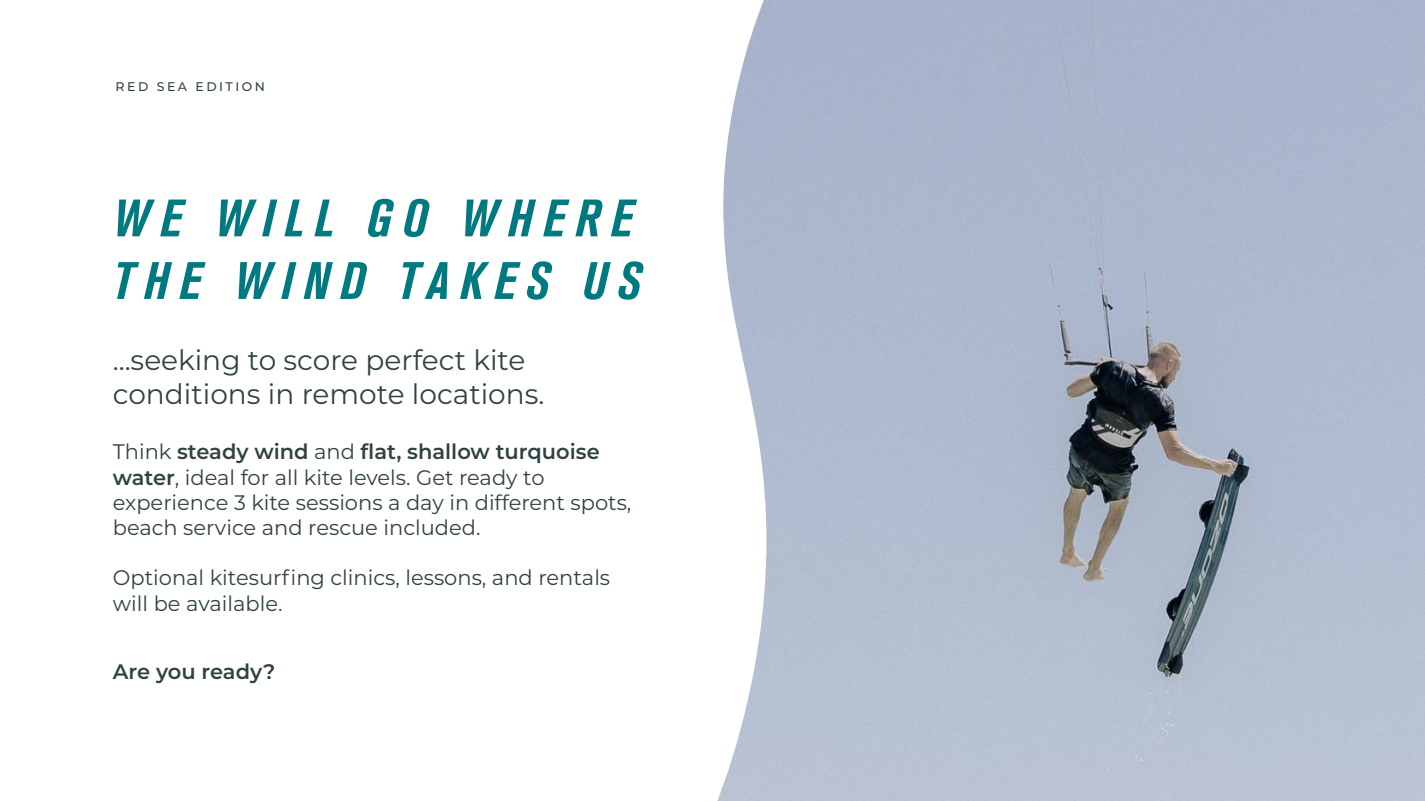
<style>
.page{position:relative;width:1425px;height:801px;background:#fff}
.page>*{position:absolute;margin:0;border:0;box-sizing:border-box;transform-origin:0 0}
.t1{font:italic 700 condensed 52.15px/62.6px "Akzidenz Grotesk BQ";letter-spacing:.2em;color:#007a80}
.t2{font:28px/33.6px "Montserrat";color:#304342}
.t3{font:21px/25.2px "Montserrat";color:#304342}
.t4{font:600 21px "Montserrat";letter-spacing:-.005em;color:#304342}
.t5{font:500 12.6px "Montserrat";letter-spacing:.2em;color:#304342}
.s1{font-weight:600}
</style>
<div class="page">
<img style="left:717px;top:0;width:707px;height:801px">
<p class="t5" style="left:116px;top:78px;width:151px">RED SEA EDITION</p>
<h1 class="t1" style="left:113px;top:187px;width:530px">WE WILL GO WHERE<br>THE WIND TAKES US</h1>
<h2 class="t2" style="left:113px;top:343px;width:433px">...seeking to score perfect kite conditions in remote locations.</h2>
<p class="t3" style="left:113px;top:438px;width:520px">Think <span class="s1">steady wind</span> and <span class="s1">flat, shallow turquoise water</span>, ideal for all kite levels. Get ready to experience 3 kite sessions a day in different spots, beach service and rescue included.</p>
<p class="t3" style="left:113px;top:564px;width:499px">Optional kitesurfing clinics, lessons, and rentals will be available.</p>
<p class="t4" style="left:113px;top:657px;width:164px">Are you ready?</p>
</div>
